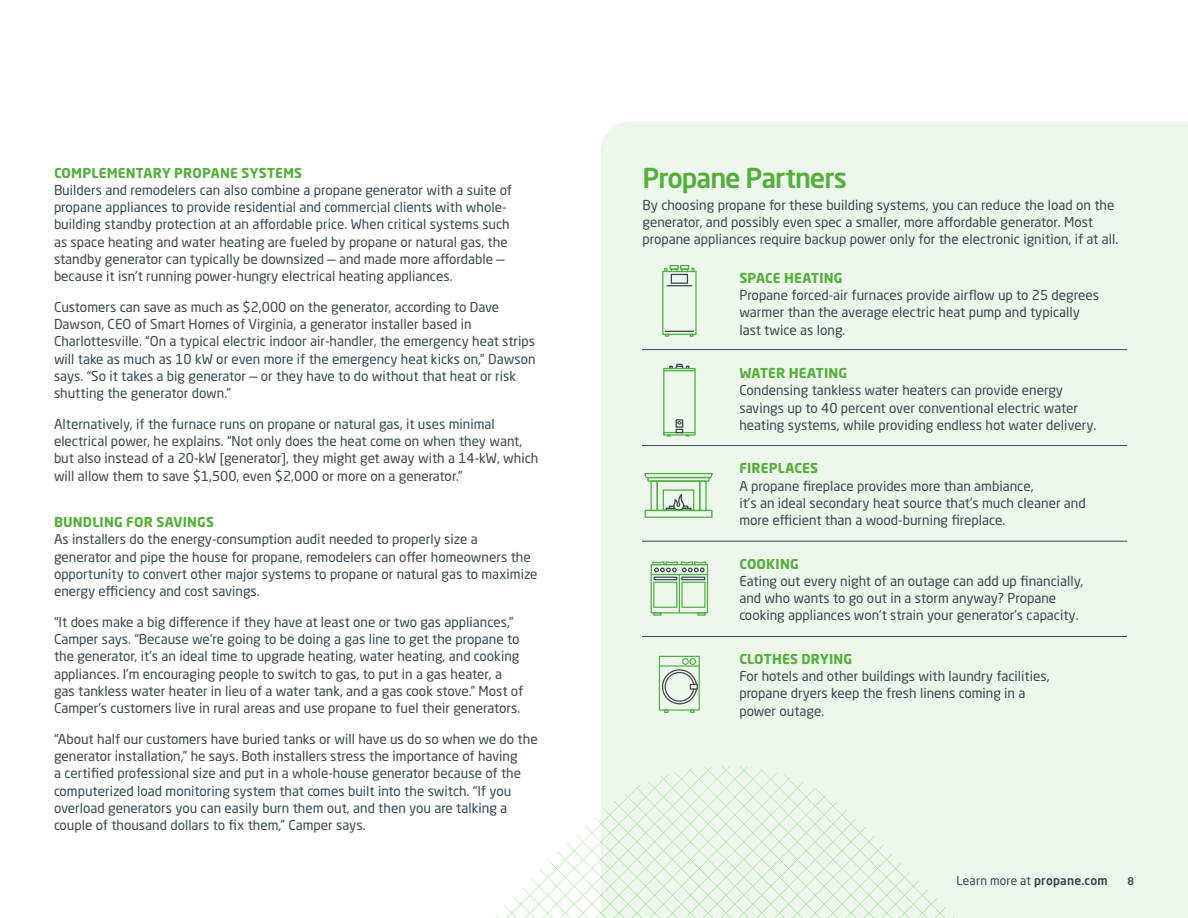
<style>
.page{position:relative;width:1188px;height:918px;background:#fff}
.page>*{position:absolute;margin:0;border:0;box-sizing:border-box;transform-origin:0 0}
.Headline{font:500 27px "Neo Sans W1 G";letter-spacing:-.04em;color:#53af3b}
.Body_Copy{font:13.5px/17.2px "Neo Sans W1 G";color:#38484e}
.Bold_Sub-Head{font:700 13.5px "Neo Sans W1 G";letter-spacing:.015em;color:#53af3b}
.t1{font:12px "Neo Sans W1 G";letter-spacing:.015em;color:#38484e}
.t2{font:500 10.5px "Neo Sans W1 G";color:#38484e}
.s1{font-weight:500}
</style>
<div class="page">
<div style="left:601px;top:122px;width:587px;height:796px;background:#eef7eb"></div>
<hr style="left:642px;top:636px;width:485px;height:1px;background:#38484e">
<hr style="left:642px;top:541px;width:485px;height:1px;background:#38484e">
<hr style="left:642px;top:445px;width:485px;height:1px;background:#38484e">
<hr style="left:642px;top:349px;width:485px;height:1px;background:#38484e">
<div style="left:663px;top:489px;width:31px;height:22px;border:1px solid #51af47"></div>
<svg style="left:665px;top:495px;width:27px;height:15px"></svg>
<div style="left:651px;top:480px;width:7px;height:31px;border:1px solid #51af47"></div>
<div style="left:699px;top:480px;width:8px;height:31px;border:1px solid #51af47"></div>
<div style="left:645px;top:510px;width:68px;height:8px;border:1px solid #51af47"></div>
<div style="left:647px;top:477px;width:63px;height:5px;border:1px solid #51af47"></div>
<svg style="left:644px;top:473px;width:70px;height:6px"></svg>
<div style="left:651px;top:564px;width:57px;height:49px;border:1px solid #51af47"></div>
<div style="left:653px;top:582px;width:24px;height:26px;border:1px solid #51af47"></div>
<hr style="left:651px;top:574px;width:57px;height:1px;background:#51af47">
<hr style="left:679px;top:575px;width:1px;height:38px;background:#51af47">
<svg style="left:653px;top:612px;width:9px;height:4px"></svg>
<svg style="left:697px;top:612px;width:9px;height:4px"></svg>
<div style="left:654px;top:577px;width:23px;height:3px;border:1px solid #37484e"></div>
<div style="left:681px;top:582px;width:25px;height:26px;border:1px solid #51af47"></div>
<div style="left:681px;top:577px;width:24px;height:3px;border:1px solid #37484e"></div>
<svg style="left:652px;top:561px;width:55px;height:11px"></svg>
<div style="left:659px;top:656px;width:41px;height:55px;border:1px solid #51af47"></div>
<hr style="left:659px;top:665px;width:40px;height:2px;background:#51af47">
<div style="left:682px;top:658px;width:7px;height:7px;border:1px solid #51af47;border-radius:50%"></div>
<svg style="left:661px;top:669px;width:37px;height:44px;background:#cddacd"></svg>
<div style="left:689px;top:658px;width:7px;height:7px;border:1px solid #51af47;border-radius:50%"></div>
<div style="left:690px;top:684px;width:8px;height:6px;border:1px solid #37484e"></div>
<div style="left:680px;top:265px;width:9px;height:5px;border:1px solid #51af47"></div>
<svg style="left:664px;top:268px;width:31px;height:3px"></svg>
<div style="left:669px;top:265px;width:10px;height:5px;border:1px solid #51af47"></div>
<div style="left:662px;top:271px;width:35px;height:64px;border:1px solid #51af47"></div>
<svg style="left:664px;top:331px;width:30px;height:6px"></svg>
<div style="left:671px;top:274px;width:17px;height:10px;border:1px solid #37484e"></div>
<svg style="left:667px;top:285px;width:25px;height:1px"></svg>
<svg style="left:669px;top:364px;width:20px;height:4px"></svg>
<div style="left:663px;top:368px;width:33px;height:68px;border:1px solid #51af47"></div>
<hr style="left:664px;top:370px;width:31px;height:1px;background:#51af47">
<hr style="left:664px;top:432px;width:31px;height:1px;background:#51af47">
<div style="left:676px;top:419px;width:7px;height:9px;border:1px solid #37484e"></div>
<svg style="left:667px;top:421px;width:22px;height:16px"></svg>
<svg style="left:504px;top:766px;width:442px;height:152px"></svg>
<p class="Bold_Sub-Head" style="left:54px;top:164px;width:250px">COMPLEMENTARY PROPANE SYSTEMS</p>
<p class="Body_Copy" style="left:54px;top:181px;width:460px">Builders and remodelers can also combine a propane generator with a suite of propane appliances to provide residential and commercial clients with whole&shy;building standby protection at an affordable price. When critical systems such as space heating and water heating are fueled by propane or natural gas, the standby generator can typically be downsized — and made more affordable — because it isn’t running power-hungry electrical heating appliances.</p>
<p class="Body_Copy" style="left:54px;top:298px;width:483px">Customers can save as much as $2,000 on the generator, according to Dave Dawson, CEO of Smart Homes of Virginia, a generator installer based in Charlottesville. “On a typical electric indoor air-handler, the emergency heat strips will take as much as 10 kW or even more if the emergency heat kicks on,” Dawson says. “So it takes a big generator — or they have to do without that heat or risk shutting the generator down.”</p>
<p class="Body_Copy" style="left:54px;top:415px;width:486px">Alternatively, if the furnace runs on propane or natural gas, it uses minimal electrical power, he explains. “Not only does the heat come on when they want, but also instead of a 20-kW [generator], they might get away with a 14-kW, which will allow them to save $1,500, even $2,000 or more on a generator.”</p>
<p class="Bold_Sub-Head" style="left:54px;top:514px;width:162px">BUNDLING FOR SAVINGS</p>
<p class="Body_Copy" style="left:54px;top:531px;width:485px">As installers do the energy-consumption audit needed to properly size a generator and pipe the house for propane, remodelers can offer homeowners the opportunity to convert other major systems to propane or natural gas to maximize energy efficiency and cost savings.</p>
<p class="Body_Copy" style="left:54px;top:613px;width:471px">“It does make a big difference if they have at least one or two gas appliances,” Camper says. “Because we’re going to be doing a gas line to get the propane to the generator, it’s an ideal time to upgrade heating, water heating, and cooking appliances. I’m encouraging people to switch to gas, to put in a gas heater, a gas tankless water heater in lieu of a water tank, and a gas cook stove.” Most of Camper’s customers live in rural areas and use propane to fuel their generators.</p>
<p class="Body_Copy" style="left:54px;top:730px;width:485px">“About half our customers have buried tanks or will have us do so when we do the generator installation,” he says. Both installers stress the importance of having<br>a certified professional size and put in a whole-house generator because of the computerized load monitoring system that comes built into the switch. “If you overload generators you can easily burn them out, and then you are talking a couple of thousand dollars to fix them,” Camper says.</p>
<p class="Headline" style="left:642px;top:161px;width:206px">Propane Partners</p>
<p class="Body_Copy" style="left:642px;top:196px;width:477px">By choosing propane for these building systems, you can reduce the load on the generator, and possibly even spec a smaller, more affordable generator. Most propane appliances require backup power only for the electronic ignition, if at all.</p>
<p class="Bold_Sub-Head" style="left:739px;top:269px;width:105px">SPACE HEATING</p>
<p class="Body_Copy" style="left:739px;top:286px;width:361px">Propane forced-air furnaces provide airflow up to 25 degrees warmer than the average electric heat pump and typically last twice as long.</p>
<p class="Bold_Sub-Head" style="left:739px;top:364px;width:109px">WATER HEATING</p>
<p class="Body_Copy" style="left:739px;top:381px;width:359px">Condensing tankless water heaters can provide energy savings up to 40 percent over conventional electric water heating systems, while providing endless hot water delivery.</p>
<p class="Bold_Sub-Head" style="left:739px;top:460px;width:80px">FIREPLACES</p>
<p class="Body_Copy" style="left:739px;top:477px;width:348px">A propane fireplace provides more than ambiance,<br>it’s an ideal secondary heat source that’s much cleaner and more efficient than a wood-burning fireplace.</p>
<p class="Bold_Sub-Head" style="left:739px;top:555px;width:61px">COOKING</p>
<p class="Body_Copy" style="left:739px;top:572px;width:346px">Eating out every night of an outage can add up financially, and who wants to go out in a storm anyway? Propane cooking appliances won’t strain your generator’s capacity.</p>
<p class="Bold_Sub-Head" style="left:739px;top:650px;width:114px">CLOTHES DRYING</p>
<p class="Body_Copy" style="left:739px;top:667px;width:312px">For hotels and other buildings with laundry facilities, propane dryers keep the fresh linens coming in a power outage.</p>
<p class="t1" style="left:956px;top:873px;width:153px">Learn more at <span class="s1">propane.com</span></p>
<p class="t2" style="left:1127px;top:874px;width:8px">8</p>
</div>
